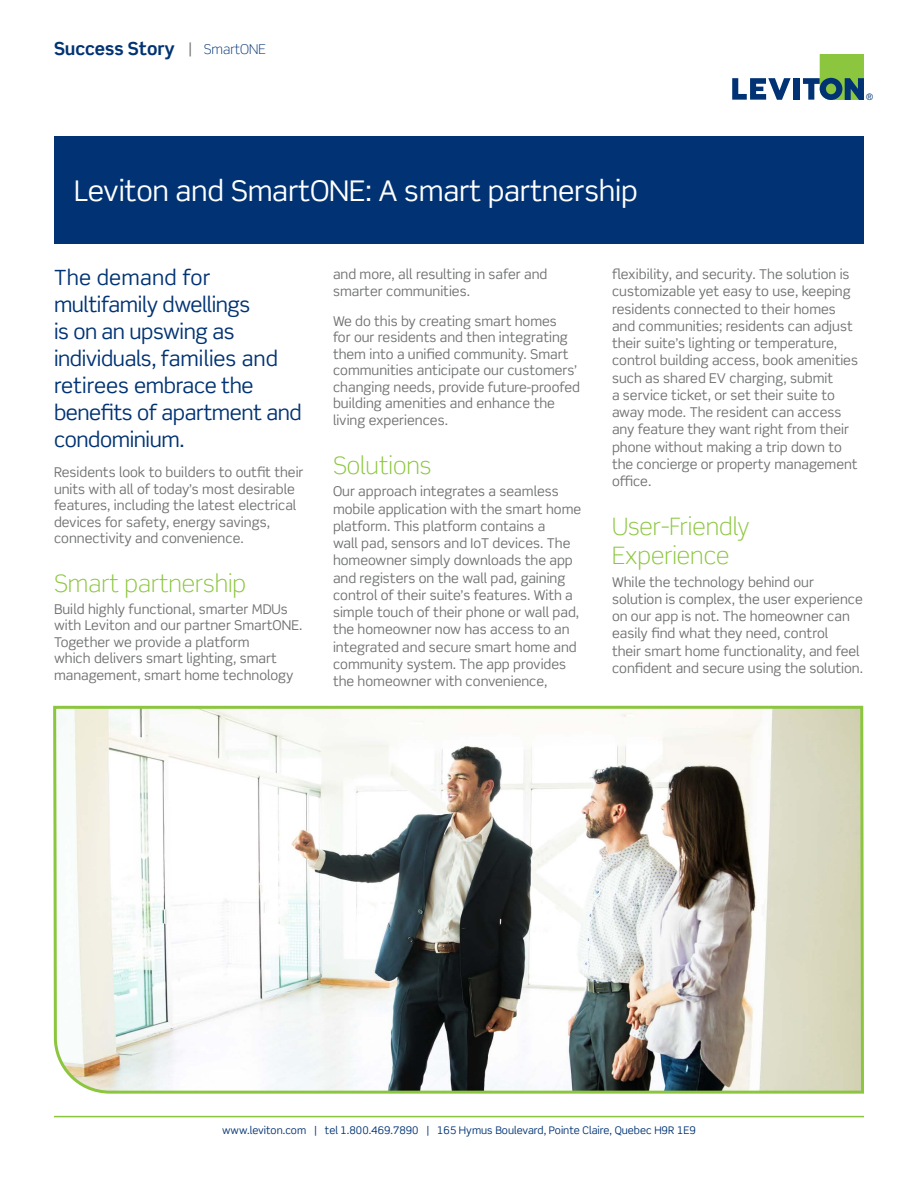
<style>
.page{position:relative;width:918px;height:1188px;background:#fff}
.page>*{position:absolute;margin:0;border:0;box-sizing:border-box;transform-origin:0 0}
.Body_Text{font:28.5px "Scene Std";letter-spacing:-.01em;color:#fff}
.Subheads{font:300 24px/28.8px "Scene Std";color:#8bc63e}
.Body_Text-2{font:21px/27px "Scene Std";letter-spacing:-.02em;color:#013374}
.t1{font:700 18px "Scene Std";color:#013374}
.Body_Text-3{font:13.5px/17.2px "Scene Std";color:#707171}
.Body_Text-4{font:10.5px "Scene Std";color:#013374}
.t2{font:8.85px "Scene Std";color:#013374}
.s1{font-weight:400;font-size:15px;color:#707171}
.s2{font-weight:300;font-size:13.5px}
</style>
<div class="page">
<div style="left:54px;top:136px;width:810px;height:108px;background:#013374"></div>
<svg style="left:732px;top:78px;width:59px;height:22px"></svg>
<div style="left:793px;top:78px;width:6px;height:22px;background:#013374"></div>
<svg style="left:803px;top:54px;width:61px;height:46px"></svg>
<hr style="left:54px;top:1116px;width:810px;height:1px;background:#8bc63e">
<img style="left:53px;top:705px;width:811px;height:389px">
<p class="t1" style="left:54px;top:37px;width:213px">Success Story <span class="s1">|</span> <span class="s2">SmartONE</span></p>
<p class="Body_Text" style="left:74px;top:173px;width:565px">Leviton and SmartONE: A smart partnership</p>
<p class="t2" style="left:866px;top:92px;width:9px">®</p>
<p class="Body_Text-2" style="left:54px;top:264px;width:249px">The demand for multifamily dwellings<br>is on an upswing as individuals, families and retirees embrace the benefits of apartment and condominium.</p>
<p class="Body_Text-3" style="left:54px;top:464px;width:251px;line-height:16.5px">Residents look to builders to outfit their units with all of today’s most desirable features, including the latest electrical devices for safety, energy savings, connectivity and convenience.</p>
<p class="Subheads" style="left:54px;top:569px;width:194px">Smart partnership</p>
<p class="Body_Text-3" style="left:54px;top:601px;width:250px;line-height:16.5px">Build highly functional, smarter MDUs with Leviton and our partner SmartONE.<br>Together we provide a platform<br>which delivers smart lighting, smart management, smart home technology</p>
<p class="Body_Text-3" style="left:333px;top:266px;width:216px;line-height:16.5px">and more, all resulting in safer and smarter communities.</p>
<p class="Body_Text-3" style="left:333px;top:312px;width:249px;line-height:16.5px">We do this by creating smart homes<br>for our residents and then integrating them into a unified community. Smart communities anticipate our customers’ changing needs, provide future-proofed building amenities and enhance the living experiences.</p>
<p class="Subheads" style="left:333px;top:451px;width:100px">Solutions</p>
<p class="Body_Text-3" style="left:333px;top:483px;width:250px">Our approach integrates a seamless mobile application with the smart home platform. This platform contains a<br>wall pad, sensors and IoT devices. The homeowner simply downloads the app and registers on the wall pad, gaining control of their suite’s features. With a simple touch of their phone or wall pad, the homeowner now has access to an integrated and secure smart home and community system. The app provides the homeowner with convenience,</p>
<p class="Body_Text-3" style="left:612px;top:266px;width:248px">flexibility, and security. The solution is customizable yet easy to use, keeping residents connected to their homes and communities; residents can adjust their suite’s lighting or temperature, control building access, book amenities such as shared EV charging, submit<br>a service ticket, or set their suite to away mode. The resident can access any feature they want right from their phone without making a trip down to the concierge or property management office.</p>
<p class="Subheads" style="left:612px;top:512px;width:139px">User-Friendly<br>Experience</p>
<p class="Body_Text-3" style="left:612px;top:573px;width:253px">While the technology behind our solution is complex, the user experience on our app is not. The homeowner can easily find what they need, control<br>their smart home functionality, and feel confident and secure using the solution.</p>
<p class="Body_Text-4" style="left:222px;top:1124px;width:475px">www.leviton.com | tel 1.800.469.7890 | 165 Hymus Boulevard, Pointe Claire, Quebec H9R 1E9</p>
</div>
